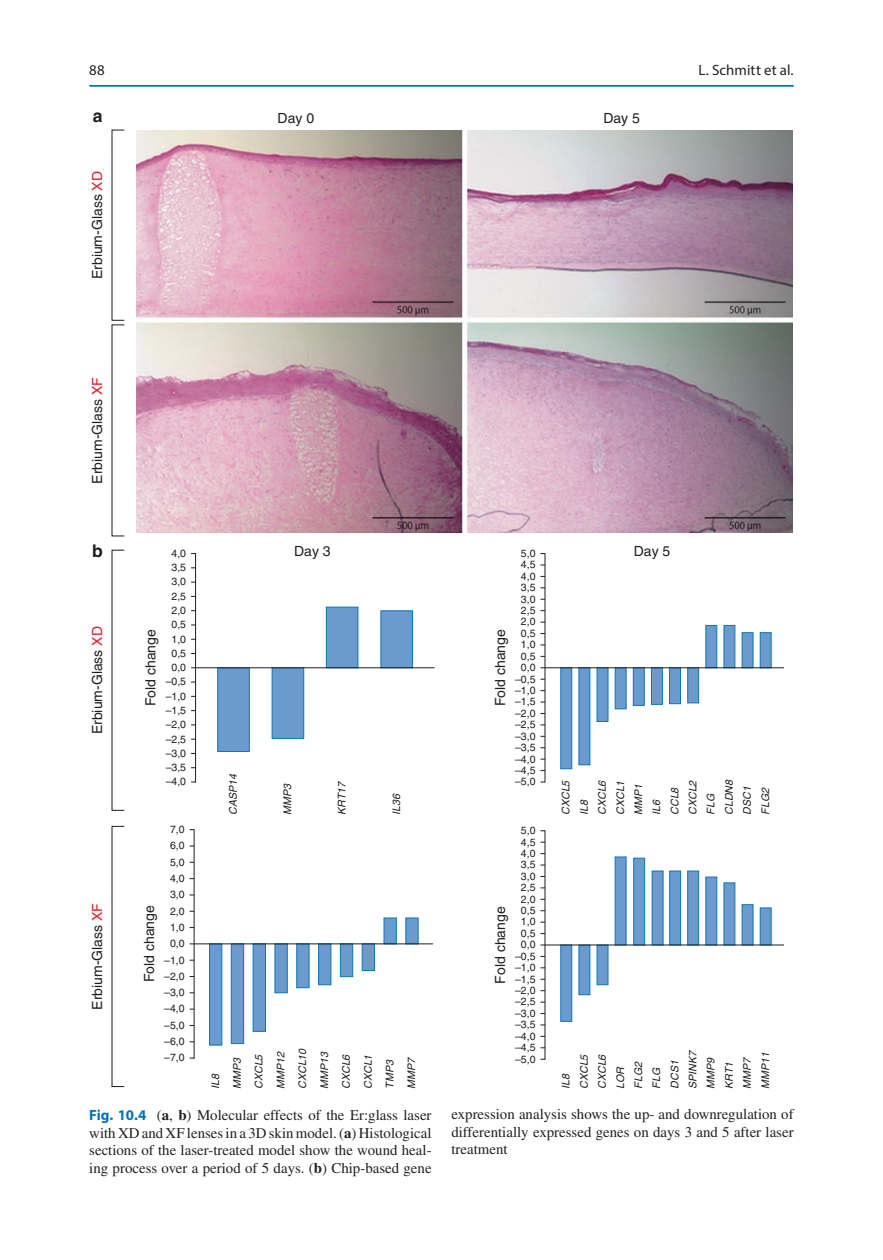
<style>
.page{position:relative;width:883px;height:1260px;background:#fff}
.page>*{position:absolute;margin:0;border:0;box-sizing:border-box;transform-origin:0 0}
.t1{font:700 17.5px "Helvetica";color:#1d1e1f}
.t2{font:14.88px/17.5px "Times LT Std";color:#231f20;text-align:justify}
.t3{font:14.88px "Myriad Pro Regular 2";letter-spacing:.005em;color:#231f20}
.t4{font:14.88px "Myriad Pro";color:#231f20}
.t5{font:14px "Helvetica 6";color:#1d1e1f}
.t6{font:14px "Helvetica 5";color:#1d1e1f}
.t7{font:10.5px "Helvetica 5";color:#1d1e1f}
.t8{font:10.5px "Helvetica 6";color:#1d1e1f}
.t9{font:10.5px/18.2px "Helvetica Italic 5";color:#1d1e1f}
.t10{font:10.5px/18.2px "Helvetica Italic 4";color:#1d1e1f}
.s1{color:#e61a28}
.s2{font-family:"Myriad Pro";font-weight:700;color:#0073bc}
.s3{font-weight:700}
</style>
<div class="page">
<hr style="left:196px;top:667px;width:239px;height:1px;background:#1d1e1f">
<hr style="left:545px;top:554px;width:1px;height:228px;background:#1d1e1f">
<div style="left:687px;top:668px;width:12px;height:35px;background:#6c9acd;border:1px solid #0975ba"></div>
<div style="left:760px;top:632px;width:11px;height:36px;background:#6c9acd;border:1px solid #0975ba"></div>
<div style="left:742px;top:632px;width:11px;height:36px;background:#6c9acd;border:1px solid #0975ba"></div>
<div style="left:724px;top:625px;width:11px;height:43px;background:#6c9acd;border:1px solid #0975ba"></div>
<div style="left:706px;top:625px;width:11px;height:43px;background:#6c9acd;border:1px solid #0975ba"></div>
<div style="left:669px;top:668px;width:12px;height:36px;background:#6c9acd;border:1px solid #0975ba"></div>
<div style="left:651px;top:668px;width:12px;height:37px;background:#6c9acd;border:1px solid #0975ba"></div>
<div style="left:633px;top:668px;width:12px;height:38px;background:#6c9acd;border:1px solid #0975ba"></div>
<div style="left:615px;top:668px;width:11px;height:41px;background:#6c9acd;border:1px solid #0975ba"></div>
<div style="left:597px;top:668px;width:11px;height:54px;background:#6c9acd;border:1px solid #0975ba"></div>
<div style="left:579px;top:668px;width:11px;height:97px;background:#6c9acd;border:1px solid #0975ba"></div>
<div style="left:561px;top:668px;width:11px;height:101px;background:#6c9acd;border:1px solid #0975ba"></div>
<hr style="left:545px;top:667px;width:239px;height:1px;background:#1d1e1f">
<hr style="left:545px;top:831px;width:1px;height:228px;background:#1d1e1f">
<div style="left:760px;top:908px;width:11px;height:37px;background:#6c9acd;border:1px solid #0975ba"></div>
<div style="left:742px;top:904px;width:11px;height:41px;background:#6c9acd;border:1px solid #0975ba"></div>
<div style="left:724px;top:883px;width:11px;height:62px;background:#6c9acd;border:1px solid #0975ba"></div>
<div style="left:706px;top:877px;width:11px;height:68px;background:#6c9acd;border:1px solid #0975ba"></div>
<div style="left:687px;top:871px;width:12px;height:74px;background:#6c9acd;border:1px solid #0975ba"></div>
<div style="left:669px;top:871px;width:12px;height:74px;background:#6c9acd;border:1px solid #0975ba"></div>
<div style="left:652px;top:871px;width:11px;height:74px;background:#6c9acd;border:1px solid #0975ba"></div>
<div style="left:633px;top:858px;width:12px;height:87px;background:#6c9acd;border:1px solid #0975ba"></div>
<div style="left:615px;top:857px;width:11px;height:88px;background:#6c9acd;border:1px solid #0975ba"></div>
<div style="left:597px;top:945px;width:11px;height:40px;background:#6c9acd;border:1px solid #0975ba"></div>
<div style="left:579px;top:945px;width:11px;height:50px;background:#6c9acd;border:1px solid #0975ba"></div>
<div style="left:561px;top:945px;width:11px;height:77px;background:#6c9acd;border:1px solid #0975ba"></div>
<hr style="left:545px;top:945px;width:239px;height:1px;background:#1d1e1f">
<svg style="left:111px;top:130px;width:323px;height:957px"></svg>
<img style="left:136px;top:130px;width:657px;height:402px">
<hr style="left:89px;top:85px;width:705px;height:2px;background:#0073bc">
<p class="t4" style="left:89px;top:61px;width:17px">88</p>
<p class="t1" style="left:93px;top:105px;width:11px">a</p>
<p class="t6" style="left:278px;top:110px;width:38px">Day 0</p>
<p class="t6" style="left:603px;top:110px;width:38px">Day 5</p>
<p class="t5" style="left:89px;top:279px;width:110px;rotate:-90deg">Erbium-Glass <span class="s1">XD</span></p>
<p class="t3" style="left:698px;top:61px;width:97px">L. Schmitt et al.</p>
<p class="t5" style="left:89px;top:484px;width:108px;rotate:-90deg">Erbium-Glass <span class="s1">XF</span></p>
<p class="t1" style="left:92px;top:540px;width:12px">b</p>
<p class="t7" style="left:172px;top:547px;width:16px">4,0</p>
<p class="t6" style="left:294px;top:543px;width:38px">Day 3</p>
<p class="t7" style="left:172px;top:561px;width:16px">3,5</p>
<p class="t7" style="left:172px;top:576px;width:16px">3,0</p>
<p class="t7" style="left:172px;top:590px;width:16px">2,5</p>
<p class="t7" style="left:521px;top:547px;width:16px">5,0</p>
<p class="t6" style="left:634px;top:543px;width:38px">Day 5</p>
<p class="t7" style="left:521px;top:559px;width:16px">4,5</p>
<p class="t7" style="left:521px;top:570px;width:16px">4,0</p>
<p class="t7" style="left:521px;top:581px;width:16px">3,5</p>
<p class="t7" style="left:521px;top:593px;width:16px">3,0</p>
<p class="t7" style="left:172px;top:604px;width:16px">2,0</p>
<p class="t7" style="left:521px;top:604px;width:16px">2,5</p>
<p class="t5" style="left:89px;top:734px;width:110px;rotate:-90deg">Erbium-Glass <span class="s1">XD</span></p>
<p class="t5" style="left:89px;top:1010px;width:108px;rotate:-90deg">Erbium-Glass <span class="s1">XF</span></p>
<p class="t7" style="left:172px;top:618px;width:16px">0,5</p>
<p class="t6" style="left:143px;top:706px;width:79px;rotate:-90deg">Fold change</p>
<p class="t7" style="left:172px;top:633px;width:16px">1,0</p>
<p class="t7" style="left:172px;top:647px;width:16px">0,5</p>
<p class="t7" style="left:172px;top:661px;width:16px">0,0</p>
<p class="t7" style="left:166px;top:676px;width:22px">–0,5</p>
<p class="t7" style="left:166px;top:690px;width:22px">–1,0</p>
<p class="t7" style="left:166px;top:704px;width:22px">–1,5</p>
<p class="t7" style="left:166px;top:718px;width:22px">–2,0</p>
<p class="t7" style="left:166px;top:733px;width:22px">–2,5</p>
<p class="t7" style="left:166px;top:747px;width:22px">–3,0</p>
<p class="t7" style="left:166px;top:761px;width:22px">–3,5</p>
<p class="t7" style="left:166px;top:776px;width:22px">–4,0</p>
<p class="t8" style="left:170px;top:823px;width:16px">7,0</p>
<p class="t8" style="left:170px;top:840px;width:16px">6,0</p>
<p class="t8" style="left:170px;top:856px;width:16px">5,0</p>
<p class="t8" style="left:170px;top:872px;width:16px">4,0</p>
<p class="t8" style="left:170px;top:888px;width:16px">3,0</p>
<p class="t5" style="left:141px;top:982px;width:79px;rotate:-90deg">Fold change</p>
<p class="t8" style="left:170px;top:905px;width:16px">2,0</p>
<p class="t8" style="left:170px;top:921px;width:16px">1,0</p>
<p class="t8" style="left:170px;top:937px;width:16px">0,0</p>
<p class="t8" style="left:164px;top:954px;width:22px">–1,0</p>
<p class="t8" style="left:164px;top:970px;width:22px">–2,0</p>
<p class="t8" style="left:164px;top:986px;width:22px">–3,0</p>
<p class="t8" style="left:164px;top:1003px;width:22px">–4,0</p>
<p class="t8" style="left:164px;top:1019px;width:22px">–5,0</p>
<p class="t8" style="left:164px;top:1035px;width:22px">–6,0</p>
<p class="t8" style="left:164px;top:1052px;width:22px">–7,0</p>
<p class="t10" style="left:224px;top:815px;width:42px;rotate:-90deg">CASP14</p>
<p class="t10" style="left:278px;top:815px;width:32px;rotate:-90deg">MMP3</p>
<p class="t10" style="left:333px;top:815px;width:35px;rotate:-90deg">KRT17</p>
<p class="t10" style="left:387px;top:815px;width:23px;rotate:-90deg">IL36</p>
<p class="t9" style="left:204px;top:1089px;width:42px;line-height:21.9px;rotate:-90deg">IL8<br>MMP3<br>CXCL5<br>MMP12<br>CXCL10<br>MMP13<br>CXCL6<br>CXCL1<br>TMP3<br>MMP7</p>
<p class="t7" style="left:521px;top:616px;width:16px">2,0</p>
<p class="t7" style="left:521px;top:627px;width:16px">0,5</p>
<p class="t6" style="left:492px;top:706px;width:79px;rotate:-90deg">Fold change</p>
<p class="t7" style="left:521px;top:639px;width:16px">1,0</p>
<p class="t7" style="left:521px;top:650px;width:16px">0,5</p>
<p class="t7" style="left:521px;top:661px;width:16px">0,0</p>
<p class="t7" style="left:515px;top:673px;width:22px">–0,5</p>
<p class="t7" style="left:515px;top:684px;width:22px">–1,0</p>
<p class="t7" style="left:515px;top:696px;width:22px">–1,5</p>
<p class="t7" style="left:515px;top:707px;width:22px">–2,0</p>
<p class="t7" style="left:515px;top:718px;width:22px">–2,5</p>
<p class="t7" style="left:515px;top:730px;width:22px">–3,0</p>
<p class="t7" style="left:515px;top:741px;width:22px">–3,5</p>
<p class="t7" style="left:515px;top:776px;width:22px">–5,0</p>
<p class="t7" style="left:515px;top:753px;width:22px">–4,0</p>
<p class="t7" style="left:515px;top:764px;width:22px">–4,5</p>
<p class="t8" style="left:521px;top:824px;width:16px">5,0</p>
<p class="t8" style="left:521px;top:836px;width:16px">4,5</p>
<p class="t8" style="left:521px;top:847px;width:16px">4,0</p>
<p class="t8" style="left:521px;top:859px;width:16px">3,5</p>
<p class="t8" style="left:521px;top:870px;width:16px">3,0</p>
<p class="t8" style="left:521px;top:881px;width:16px">2,5</p>
<p class="t8" style="left:521px;top:893px;width:16px">2,0</p>
<p class="t8" style="left:521px;top:904px;width:16px">0,5</p>
<p class="t5" style="left:492px;top:984px;width:79px;rotate:-90deg">Fold change</p>
<p class="t8" style="left:521px;top:916px;width:16px">1,0</p>
<p class="t8" style="left:521px;top:927px;width:16px">0,5</p>
<p class="t8" style="left:521px;top:939px;width:16px">0,0</p>
<p class="t8" style="left:515px;top:950px;width:22px">–0,5</p>
<p class="t8" style="left:515px;top:961px;width:22px">–1,0</p>
<p class="t8" style="left:515px;top:973px;width:22px">–1,5</p>
<p class="t8" style="left:515px;top:984px;width:22px">–2,0</p>
<p class="t8" style="left:515px;top:996px;width:22px">–2,5</p>
<p class="t8" style="left:515px;top:1007px;width:22px">–3,0</p>
<p class="t8" style="left:515px;top:1019px;width:22px">–3,5</p>
<p class="t8" style="left:515px;top:1053px;width:22px">–5,0</p>
<p class="t8" style="left:515px;top:1030px;width:22px">–4,0</p>
<p class="t8" style="left:515px;top:1041px;width:22px">–4,5</p>
<p class="t10" style="left:557px;top:815px;width:36px;rotate:-90deg">CXCL5<br>IL8<br>CXCL6<br>CXCL1<br>MMP1<br>IL6<br>CCL8<br>CXCL2<br>FLG<br>CLDN8<br>DSC1<br>FLG2</p>
<p class="t9" style="left:557px;top:1089px;width:40px;rotate:-90deg">IL8<br>CXCL5<br>CXCL6<br>LOR<br>FLG2<br>FLG<br>DCS1<br>SPINK7<br>MMP9<br>KRT1<br>MMP7<br>MMP11</p>
<p class="t2" style="left:89px;top:1106px;width:344px"><span class="s2">Fig. 10.4</span> (<span class="s3">a</span>, <span class="s3">b</span>) Molecular effects of the Er:glass laser with XD and XF lenses in a 3D skin model. (<span class="s3">a</span>) Histological sections of the laser-treated model show the wound heal&shy;ing process over a period of 5 days. (<span class="s3">b</span>) Chip-based gene</p>
<p class="t2" style="left:451px;top:1105px;width:344px">expression analysis shows the up- and downregulation of differentially expressed genes on days 3 and 5 after laser treatment</p>
</div>
